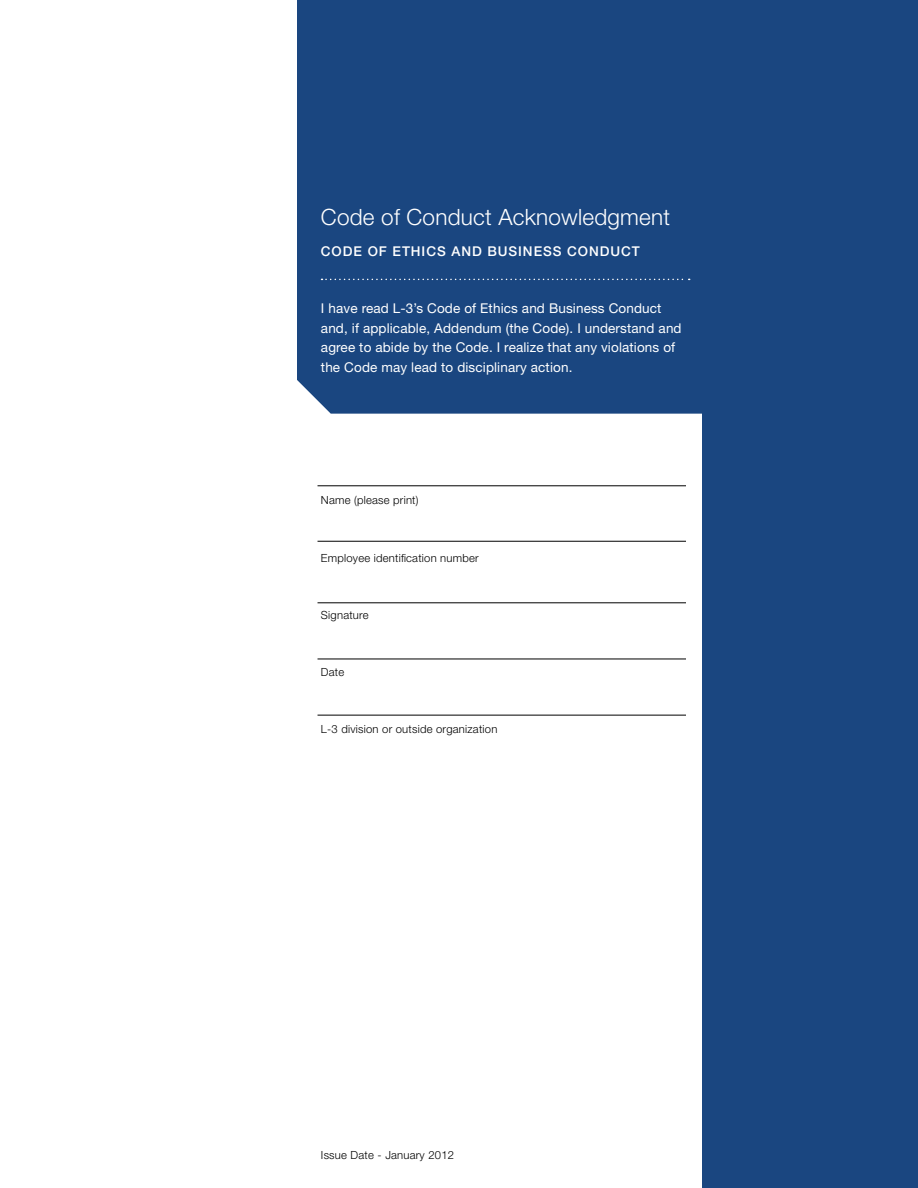
<style>
.page{position:relative;width:918px;height:1188px;background:#fff}
.page>*{position:absolute;margin:0;border:0;box-sizing:border-box;transform-origin:0 0}
.t1{font:300 22.5px "Helvetica Neue LT Std";letter-spacing:.01em;color:#fff}
.t2{font:13.5px/19.5px "Helvetica Neue LT Std";letter-spacing:.01em;color:#fff}
.t3{font:500 13.5px "Helvetica Neue LT Std";letter-spacing:.07em;color:#fff}
.t4{font:300 11.25px "Helvetica Neue LT Std";letter-spacing:.02em;color:#000}
</style>
<div class="page">
<div style="left:297px;top:0;width:405px;height:414px;background:#1a4680"></div>
<div style="left:702px;top:0;width:216px;height:1188px;background:#1a4680"></div>
<svg style="left:322px;top:279px;width:368px;height:1px"></svg>
<hr style="left:318px;top:485px;width:368px;height:1px;background:#000">
<hr style="left:318px;top:541px;width:368px;height:1px;background:#000">
<hr style="left:318px;top:602px;width:368px;height:1px;background:#000">
<hr style="left:318px;top:659px;width:368px;height:1px;background:#000">
<hr style="left:318px;top:715px;width:368px;height:1px;background:#000">
<h1 class="t1" style="left:321px;top:203px;width:351px">Code of Conduct Acknowledgment</h1>
<p class="t3" style="left:321px;top:243px;width:320px">CODE OF ETHICS AND BUSINESS CONDUCT</p>
<p class="t2" style="left:321px;top:299px;width:362px">I have read L-3’s Code of Ethics and Business Conduct and, if applicable, Addendum (the Code). I understand and agree to abide by the Code. I realize that any violations of the Code may lead to disciplinary action.</p>
<p class="t4" style="left:321px;top:493px;width:99px">Name (please print)</p>
<p class="t4" style="left:321px;top:551px;width:159px">Employee identification number</p>
<p class="t4" style="left:321px;top:608px;width:49px">Signature</p>
<p class="t4" style="left:321px;top:665px;width:25px">Date</p>
<p class="t4" style="left:321px;top:722px;width:178px">L-3 division or outside organization</p>
<p class="t4" style="left:321px;top:1148px;width:135px">Issue Date - January 2012</p>
</div>
